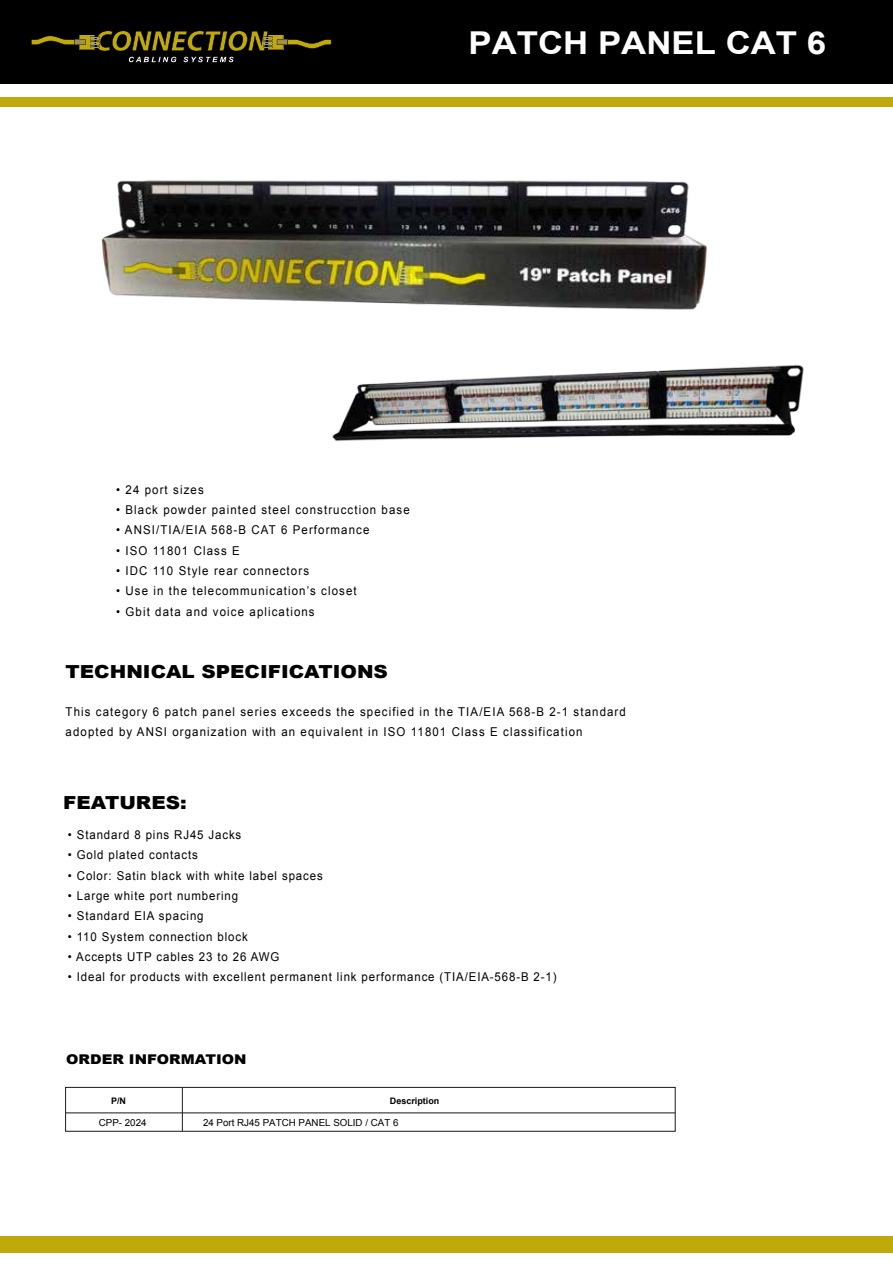
<style>
.page{position:relative;width:893px;height:1263px;background:#fff}
.page>*{position:absolute;margin:0;border:0;box-sizing:border-box;transform-origin:0 0}
.t1{font:700 31.5px "Arial";color:#fff;scale:1.1 1}
.t2{font:900 18px "Arial";color:#000;scale:1.11 1}
.t3{font:900 13.5px "Arial";color:#000;scale:1.1 1}
.t4{font:12.15px/20.2px "Arial";letter-spacing:.095em;color:#000;scale:.94 1}
.t5{font:12.15px "Arial";letter-spacing:.075em;color:#000;scale:.94 1}
.t6{font:9.75px "Arial";color:#000}
.t7{font:700 9px "Arial";color:#000}
</style>
<div class="page">
<div style="left:0;top:0;width:893px;height:84px;background:#000"></div>
<div style="left:0;top:97px;width:893px;height:10px;background:#c0aa0b"></div>
<div style="left:0;top:1236px;width:893px;height:16px;background:#c0aa0b"></div>
<svg style="left:31px;top:31px;width:300px;height:20px"></svg>
<svg style="left:129px;top:57px;width:47px;height:5px"></svg>
<svg style="left:183px;top:57px;width:51px;height:5px"></svg>
<div style="left:65px;top:1087px;width:610px;height:45px;border:1px solid #1a171b"></div>
<hr style="left:66px;top:1113px;width:609px;height:1px;background:#1a171b">
<hr style="left:182px;top:1087px;width:1px;height:44px;background:#1a171b">
<img style="left:332px;top:364px;width:472px;height:78px">
<img style="left:101px;top:180px;width:606px;height:130px">
<h1 class="t1" style="left:469px;top:22px;width:327px">PATCH PANEL CAT 6</h1>
<p class="t4" style="left:116px;top:480px;width:95px">• 24 port sizes</p>
<p class="t4" style="left:116px;top:500px;width:314px">• Black powder painted steel construcction base</p>
<p class="t4" style="left:116px;top:520px;width:271px">• ANSI/TIA/EIA 568-B CAT 6 Performance</p>
<p class="t4" style="left:116px;top:540px;width:133px">• ISO 11801 Class E</p>
<p class="t4" style="left:116px;top:561px;width:207px">• IDC 110 Style rear connectors</p>
<p class="t4" style="left:116px;top:581px;width:257px">• Use in the telecommunication’s closet</p>
<p class="t4" style="left:116px;top:601px;width:213px">• Gbit data and voice aplications</p>
<h2 class="t2" style="left:66px;top:658px;width:292px">TECHNICAL SPECIFICATIONS</h2>
<p class="t4" style="left:66px;top:702px;width:597px">This category 6 patch panel series exceeds the specified in the TIA/EIA 568-B 2-1 standard adopted by ANSI organization with an equivalent in ISO 11801 Class E classification</p>
<h2 class="t2" style="left:63px;top:790px;width:113px">FEATURES:</h2>
<p class="t5" style="left:68px;top:827px;width:186px">• Standard 8 pins RJ45 Jacks</p>
<p class="t5" style="left:68px;top:847px;width:140px">• Gold plated contacts</p>
<p class="t5" style="left:68px;top:867px;width:273px">• Color: Satin black with white label spaces</p>
<p class="t5" style="left:68px;top:888px;width:183px">• Large white port numbering</p>
<p class="t5" style="left:68px;top:908px;width:146px">• Standard EIA spacing</p>
<p class="t5" style="left:68px;top:928px;width:193px">• 110 System connection block</p>
<p class="t5" style="left:68px;top:949px;width:227px">• Accepts UTP cables 23 to 26 AWG</p>
<p class="t5" style="left:68px;top:969px;width:521px">• Ideal for products with excellent permanent link performance (TIA/EIA-568-B 2-1)</p>
<p class="t3" style="left:66px;top:1049px;width:165px">ORDER INFORMATION</p>
<p class="t7" style="left:111px;top:1094px;width:16px">P/N</p>
<p class="t7" style="left:390px;top:1094px;width:51px">Description</p>
<p class="t6" style="left:99px;top:1116px;width:49px">CPP- 2024</p>
<p class="t6" style="left:203px;top:1116px;width:197px">24 Port RJ45 PATCH PANEL SOLID / CAT 6</p>
</div>
